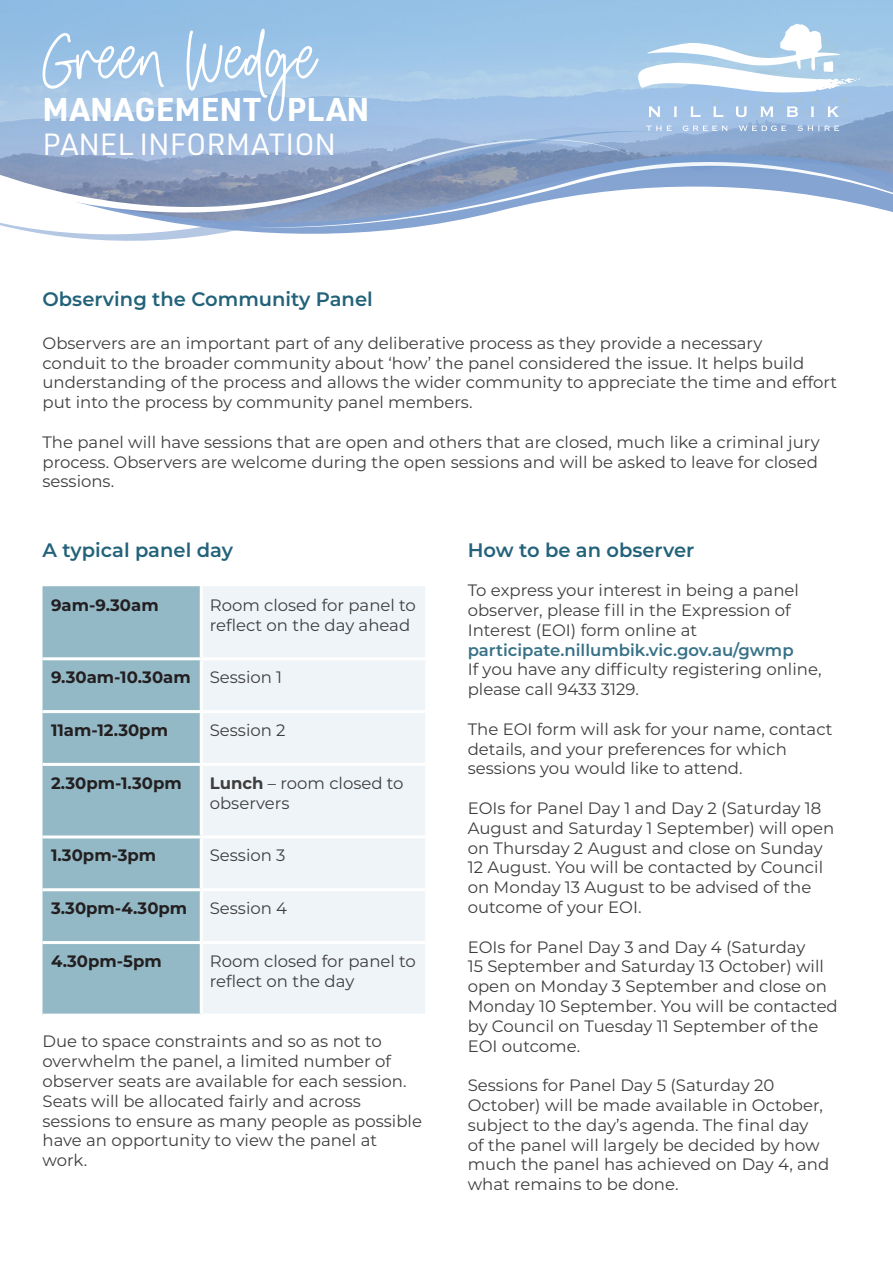
<style>
.page{position:relative;width:893px;height:1263px;background:#fff}
.page>*{position:absolute;margin:0;border:0;box-sizing:border-box;transform-origin:0 0}
.t1{font:64.5px "Golden Youth Script";letter-spacing:.03em;color:#fff}
.t2{font:700 32.25px "URWDIN";letter-spacing:.005em;color:#fff}
.t3{font:30px "URWDIN";color:#fff}
.t4{font:600 19.5px "Montserrat";color:#22627a}
.t5{font:16.5px/19.8px "Montserrat";color:#3e3e3f}
.t6{font:700 16.5px "Montserrat";color:#231f20}
.t7{font:600 16.5px "Montserrat";color:#387287}
.s1{font-weight:700}
</style>
<div class="page">
<svg style="left:671px;top:176px;width:222px;height:36px"></svg>
<svg style="left:0;top:176px;width:671px;height:65px"></svg>
<svg style="left:0;top:0;width:893px;height:176px;background:#99bbdf"></svg>
<svg style="left:646px;top:125px;width:26px;height:6px"></svg>
<svg style="left:683px;top:125px;width:44px;height:6px"></svg>
<svg style="left:739px;top:125px;width:47px;height:6px"></svg>
<svg style="left:797px;top:125px;width:42px;height:6px"></svg>
<svg style="left:638px;top:24px;width:229px;height:93px"></svg>
<div style="left:43px;top:586px;width:157px;height:428px;background:#93b9c7"></div>
<div style="left:203px;top:586px;width:222px;height:428px;background:#eff4f8"></div>
<hr style="left:43px;top:657px;width:158px;height:3px;background:#fff">
<hr style="left:201px;top:657px;width:224px;height:3px;background:#fff">
<hr style="left:43px;top:710px;width:158px;height:3px;background:#fff">
<hr style="left:201px;top:710px;width:224px;height:3px;background:#fff">
<hr style="left:43px;top:763px;width:158px;height:3px;background:#fff">
<hr style="left:201px;top:763px;width:224px;height:3px;background:#fff">
<hr style="left:43px;top:835px;width:158px;height:3px;background:#fff">
<hr style="left:201px;top:835px;width:224px;height:3px;background:#fff">
<hr style="left:43px;top:888px;width:158px;height:3px;background:#fff">
<hr style="left:201px;top:888px;width:224px;height:3px;background:#fff">
<hr style="left:43px;top:941px;width:158px;height:3px;background:#fff">
<hr style="left:201px;top:941px;width:224px;height:3px;background:#fff">
<p class="t1" style="left:43px;top:20px;width:276px">Green Wedge</p>
<p class="t2" style="left:43px;top:87px;width:328px">MANAGEMENT PLAN</p>
<p class="t3" style="left:43px;top:124px;width:295px">PANEL INFORMATION</p>
<p class="t4" style="left:43px;top:285px;width:332px">Observing the Community Panel</p>
<p class="t5" style="left:43px;top:332px;width:796px">Observers are an important part of any deliberative process as they provide a necessary<br>conduit to the broader community about ‘how’ the panel considered the issue. It helps build understanding of the process and allows the wider community to appreciate the time and effort put into the process by community panel members.</p>
<p class="t5" style="left:43px;top:431px;width:779px;text-align:justify">The panel will have sessions that are open and others that are closed, much like a criminal jury process. Observers are welcome during the open sessions and will be asked to leave for closed sessions.</p>
<p class="t4" style="left:43px;top:536px;width:192px">A typical panel day</p>
<p class="t6" style="left:51px;top:593px;width:109px">9am-9.30am</p>
<p class="t5" style="left:210px;top:594px;width:208px">Room closed for panel to reflect on the day ahead</p>
<p class="t6" style="left:51px;top:665px;width:141px">9.30am-10.30am</p>
<p class="t5" style="left:210px;top:667px;width:74px">Session 1</p>
<p class="t6" style="left:51px;top:718px;width:118px">11am-12.30pm</p>
<p class="t5" style="left:210px;top:720px;width:77px">Session 2</p>
<p class="t6" style="left:51px;top:771px;width:132px">2.30pm-1.30pm</p>
<p class="t5" style="left:210px;top:772px;width:195px"><span class="s1">Lunch</span> – room closed to observers</p>
<p class="t6" style="left:51px;top:844px;width:107px">1.30pm-3pm</p>
<p class="t5" style="left:210px;top:845px;width:77px">Session 3</p>
<p class="t6" style="left:51px;top:896px;width:138px">3.30pm-4.30pm</p>
<p class="t5" style="left:210px;top:898px;width:79px">Session 4</p>
<p class="t6" style="left:51px;top:949px;width:112px">4.30pm-5pm</p>
<p class="t5" style="left:210px;top:951px;width:208px">Room closed for panel to reflect on the day</p>
<p class="t5" style="left:43px;top:1031px;width:381px">Due to space constraints and so as not to overwhelm the panel, a limited number of observer seats are available for each session.<br>Seats will be allocated fairly and across sessions to ensure as many people as possible have an opportunity to view the panel at work.</p>
<p class="t4" style="left:468px;top:536px;width:228px">How to be an observer</p>
<p class="t5" style="left:468px;top:580px;width:333px">To express your interest in being a panel observer, please fill in the Expression of<br>Interest (EOI) form online at</p>
<p class="t7" style="left:468px;top:638px;width:327px">participate.nillumbik.vic.gov.au/gwmp</p>
<p class="t5" style="left:468px;top:659px;width:355px">If you have any difficulty registering online, please call 9433 3129.</p>
<p class="t5" style="left:468px;top:718px;width:366px">The EOI form will ask for your name, contact details, and your preferences for which sessions you would like to attend.</p>
<p class="t5" style="left:468px;top:798px;width:368px">EOIs for Panel Day 1 and Day 2 (Saturday 18<br>August and Saturday 1 September) will open on Thursday 2 August and close on Sunday 12 August. You will be contacted by Council on Monday 13 August to be advised of the outcome of your EOI.</p>
<p class="t5" style="left:468px;top:936px;width:372px">EOIs for Panel Day 3 and Day 4 (Saturday<br>15 September and Saturday 13 October) will open on Monday 3 September and close on Monday 10 September. You will be contacted by Council on Tuesday 11 September of the EOI outcome.</p>
<p class="t5" style="left:468px;top:1075px;width:363px">Sessions for Panel Day 5 (Saturday 20<br>October) will be made available in October, subject to the day’s agenda. The final day<br>of the panel will largely be decided by how much the panel has achieved on Day 4, and what remains to be done.</p>
</div>
